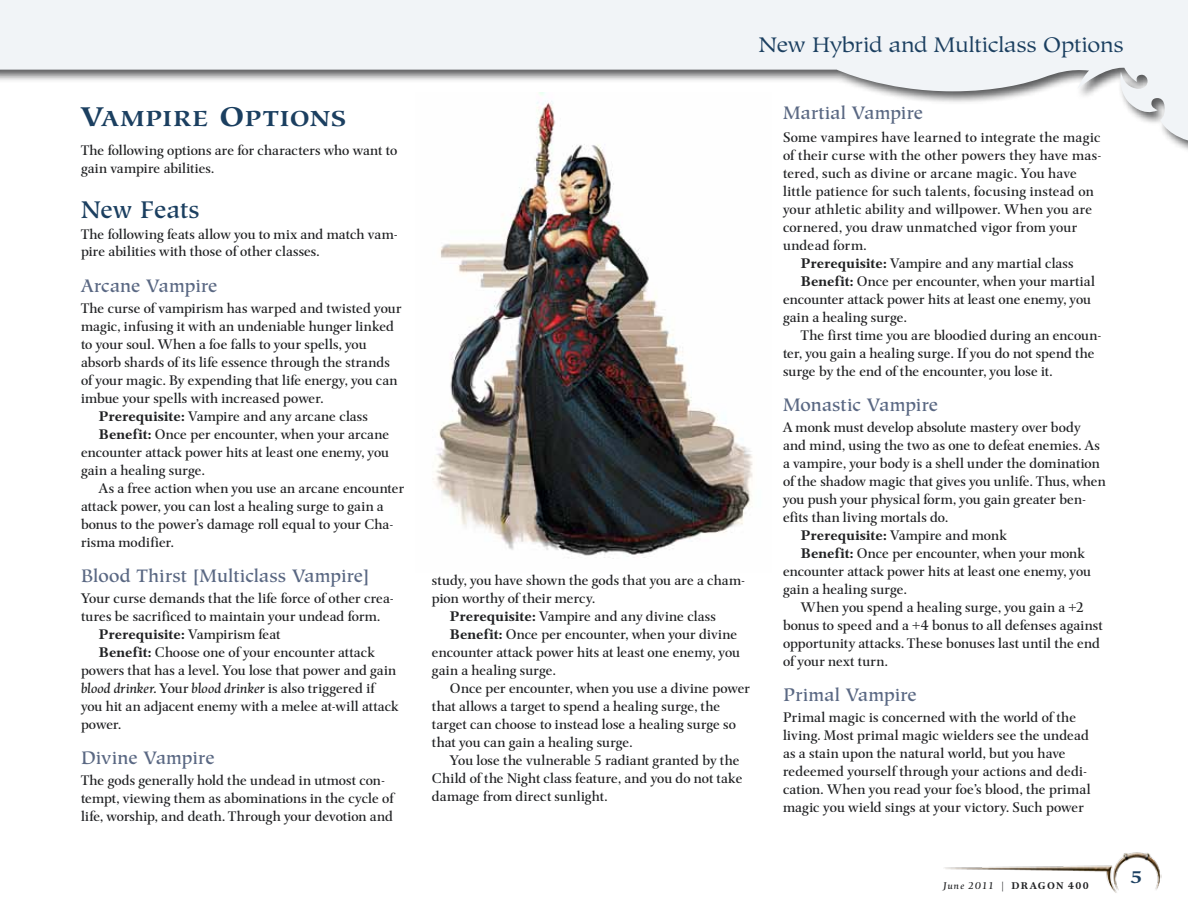
<style>
.page{position:relative;width:1188px;height:918px;background:#fff}
.page>*{position:absolute;margin:0;border:0;box-sizing:border-box;transform-origin:0 0}
.t1{font:500 24px "Hiroshige Std";letter-spacing:.005em;color:#1b3f60}
.t2{font:21.6px "Hiroshige Std Bold SC800";letter-spacing:.035em;color:#1b3f60;scale:1.1 1}
.t3{font:21px "Hiroshige Std";letter-spacing:-.015em;color:#1b3f60;scale:1.1 1}
.t4{font:500 18px "Hiroshige Std";letter-spacing:.005em;color:#5a6883}
.t5{font:700 18px "Hiroshige Std";color:#1b3f60;scale:1.1 1}
.t6{font:13.8px/18px "Mentor Std";letter-spacing:.005em;color:#202123}
.t7{font:italic 13.8px "Mentor Std";letter-spacing:.01em;color:#202123}
.t8{font:700 13.8px "Mentor Std";letter-spacing:.01em;color:#202123}
.t9{font:700 9.75px "Mentor Std";letter-spacing:.14em;color:#202123}
.s1{font-size:27px}
.s2{font-weight:700}
.s3{font-weight:400}
.s4{font-style:normal}
.s5{font-weight:400;font-style:italic}
</style>
<div class="page">
<svg style="left:0;top:0;width:1188px;height:141px;fill:#f1f4f7"></svg>
<img style="left:944px;top:852px;width:218px;height:41px">
<img style="left:416px;top:92px;width:355px;height:467px">
<h2 class="t2" style="left:81px;top:105px;width:243px"><span class="s1">V</span>AMPIRE <span class="s1">O</span>PTIONS</h2>
<p class="t6" style="left:81px;top:141px;width:318px">The following options are for characters who want to gain vampire abilities.</p>
<h1 class="t1" style="left:81px;top:195px;width:120px">New Feats</h1>
<p class="t6" style="left:81px;top:224px;width:318px">The following feats allow you to mix and match vam&shy;pire abilities with those of other classes.</p>
<h3 class="t4" style="left:81px;top:275px;width:138px">Arcane Vampire</h3>
<p class="t6" style="left:81px;top:299px;width:322px">The curse of vampirism has warped and twisted your</p>
<p class="t6" style="left:81px;top:317px;width:315px">magic, infusing it with an undeniable hunger linked</p>
<p class="t6" style="left:81px;top:335px;width:287px">to your soul. When a foe falls to your spells, you</p>
<p class="t6" style="left:81px;top:353px;width:310px">absorb shards of its life essence through the strands</p>
<p class="t6" style="left:81px;top:371px;width:318px">of your magic. By expending that life energy, you can</p>
<p class="t6" style="left:81px;top:389px;width:244px">imbue your spells with increased power.</p>
<p class="t6" style="left:99px;top:407px;width:270px"><span class="s2">Prerequisite:</span> Vampire and any arcane class</p>
<p class="t6" style="left:99px;top:425px;width:292px"><span class="s2">Benefit:</span> Once per encounter, when your arcane</p>
<p class="t6" style="left:81px;top:443px;width:310px">encounter attack power hits at least one enemy, you</p>
<p class="t6" style="left:81px;top:461px;width:125px">gain a healing surge.</p>
<p class="t6" style="left:99px;top:479px;width:307px">As a free action when you use an arcane encounter</p>
<p class="t6" style="left:81px;top:497px;width:304px">attack power, you can lost a healing surge to gain a</p>
<p class="t6" style="left:81px;top:515px;width:314px">bonus to the power’s damage roll equal to your Cha-</p>
<p class="t6" style="left:81px;top:533px;width:94px">risma modifier.</p>
<h3 class="t4" style="left:81px;top:565px;width:290px">Blood Thirst [Multiclass Vampire]</h3>
<p class="t6" style="left:81px;top:589px;width:314px">Your curse demands that the life force of other crea-</p>
<p class="t6" style="left:81px;top:607px;width:301px">tures be sacrificed to maintain your undead form.</p>
<p class="t8" style="left:99px;top:625px;width:183px">Prerequisite: <span class="s3">Vampirism feat</span></p>
<p class="t6" style="left:99px;top:643px;width:277px"><span class="s2">Benefit:</span> Choose one of your encounter attack</p>
<p class="t6" style="left:81px;top:661px;width:317px">powers that has a level. You lose that power and gain</p>
<p class="t7" style="left:81px;top:679px;width:295px">blood drinker. <span class="s4">Your</span> blood drinker <span class="s4">is also triggered if</span></p>
<p class="t6" style="left:81px;top:697px;width:319px">you hit an adjacent enemy with a melee at-will attack</p>
<p class="t6" style="left:81px;top:715px;width:42px">power.</p>
<h3 class="t4" style="left:81px;top:747px;width:135px">Divine Vampire</h3>
<p class="t6" style="left:81px;top:771px;width:314px">The gods generally hold the undead in utmost con&shy;tempt, viewing them as abominations in the cycle of life, worship, and death. Through your devotion and</p>
<h3 class="t3" style="left:759px;top:32px;width:334px">New Hybrid and Multiclass Options</h3>
<p class="t6" style="left:432px;top:571px;width:315px">study, you have shown the gods that you are a cham-</p>
<p class="t6" style="left:432px;top:589px;width:165px">pion worthy of their mercy.</p>
<p class="t6" style="left:450px;top:607px;width:267px"><span class="s2">Prerequisite:</span> Vampire and any divine class</p>
<p class="t6" style="left:450px;top:625px;width:289px"><span class="s2">Benefit:</span> Once per encounter, when your divine</p>
<p class="t6" style="left:432px;top:643px;width:310px">encounter attack power hits at least one enemy, you</p>
<p class="t6" style="left:432px;top:661px;width:125px">gain a healing surge.</p>
<p class="t6" style="left:450px;top:679px;width:302px">Once per encounter, when you use a divine power</p>
<p class="t6" style="left:432px;top:697px;width:290px">that allows a target to spend a healing surge, the</p>
<p class="t6" style="left:432px;top:715px;width:306px">target can choose to instead lose a healing surge so</p>
<p class="t6" style="left:432px;top:733px;width:202px">that you can gain a healing surge.</p>
<p class="t6" style="left:450px;top:751px;width:291px">You lose the vulnerable 5 radiant granted by the</p>
<p class="t6" style="left:432px;top:769px;width:312px">Child of the Night class feature, and you do not take</p>
<p class="t6" style="left:432px;top:787px;width:177px">damage from direct sunlight.</p>
<h3 class="t4" style="left:783px;top:102px;width:142px">Martial Vampire</h3>
<p class="t6" style="left:783px;top:128px;width:319px">Some vampires have learned to integrate the magic</p>
<p class="t6" style="left:783px;top:146px;width:320px">of their curse with the other powers they have mas-</p>
<p class="t6" style="left:783px;top:164px;width:295px">tered, such as divine or arcane magic. You have</p>
<p class="t6" style="left:783px;top:182px;width:312px">little patience for such talents, focusing instead on</p>
<p class="t6" style="left:783px;top:200px;width:311px">your athletic ability and willpower. When you are</p>
<p class="t6" style="left:783px;top:218px;width:296px">cornered, you draw unmatched vigor from your</p>
<p class="t6" style="left:783px;top:236px;width:85px">undead form.</p>
<p class="t6" style="left:801px;top:254px;width:274px"><span class="s2">Prerequisite:</span> Vampire and any martial class</p>
<p class="t6" style="left:801px;top:272px;width:295px"><span class="s2">Benefit:</span> Once per encounter, when your martial</p>
<p class="t6" style="left:783px;top:290px;width:310px">encounter attack power hits at least one enemy, you</p>
<p class="t6" style="left:783px;top:308px;width:125px">gain a healing surge.</p>
<p class="t6" style="left:801px;top:326px;width:302px">The first time you are bloodied during an encoun-</p>
<p class="t6" style="left:783px;top:344px;width:313px">ter, you gain a healing surge. If you do not spend the</p>
<p class="t6" style="left:783px;top:362px;width:271px">surge by the end of the encounter, you lose it.</p>
<h3 class="t4" style="left:783px;top:394px;width:157px">Monastic Vampire</h3>
<p class="t6" style="left:783px;top:418px;width:299px">A monk must develop absolute mastery over body</p>
<p class="t6" style="left:783px;top:436px;width:319px">and mind, using the two as one to defeat enemies. As</p>
<p class="t6" style="left:783px;top:454px;width:318px">a vampire, your body is a shell under the domination</p>
<p class="t6" style="left:783px;top:472px;width:324px">of the shadow magic that gives you unlife. Thus, when</p>
<p class="t6" style="left:783px;top:490px;width:305px">you push your physical form, you gain greater ben-</p>
<p class="t6" style="left:783px;top:508px;width:167px">efits than living mortals do.</p>
<p class="t6" style="left:801px;top:526px;width:207px"><span class="s2">Prerequisite:</span> Vampire and monk</p>
<p class="t6" style="left:801px;top:544px;width:285px"><span class="s2">Benefit:</span> Once per encounter, when your monk</p>
<p class="t6" style="left:783px;top:562px;width:310px">encounter attack power hits at least one enemy, you</p>
<p class="t6" style="left:783px;top:580px;width:125px">gain a healing surge.</p>
<p class="t6" style="left:801px;top:598px;width:284px">When you spend a healing surge, you gain a +2</p>
<p class="t6" style="left:783px;top:616px;width:321px">bonus to speed and a +4 bonus to all defenses against</p>
<p class="t6" style="left:783px;top:634px;width:319px">opportunity attacks. These bonuses last until the end</p>
<p class="t6" style="left:783px;top:652px;width:106px">of your next turn.</p>
<h3 class="t4" style="left:783px;top:684px;width:135px">Primal Vampire</h3>
<p class="t6" style="left:783px;top:708px;width:309px">Primal magic is concerned with the world of the living. Most primal magic wielders see the undead as a stain upon the natural world, but you have redeemed yourself through your actions and dedi&shy;cation. When you read your foe’s blood, the primal magic you wield sings at your victory. Such power</p>
<p class="t9" style="left:944px;top:879px;width:147px"><span class="s5">June 2011</span> <span class="s3">|</span> DRAGON 400</p>
<h3 class="t5" style="left:1130px;top:866px;width:13px">5</h3>
</div>
